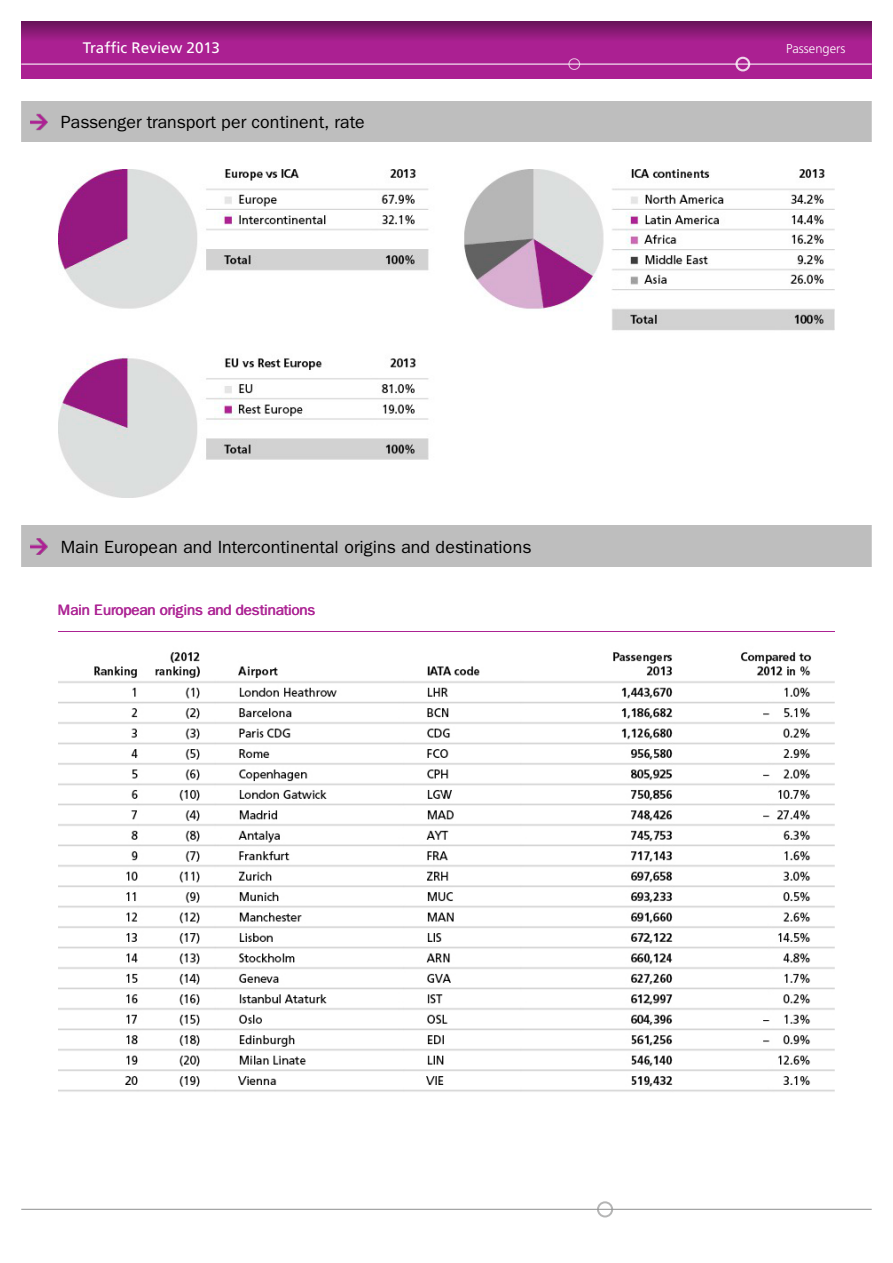
<style>
.page{position:relative;width:893px;height:1263px;background:#fff}
.page>*{position:absolute;margin:0;border:0;box-sizing:border-box;transform-origin:0 0}
.t1{font:17.7px "Wen Quan Yi Zen Hei";letter-spacing:.01em;color:#000}
.t2{font:15.3px "Frutiger";color:#fff}
.t3{font:15px "Wen Quan Yi Zen Hei";letter-spacing:-.01em;color:#ac2293}
.t4{font:300 12.9px "Frutiger";color:#fff}
</style>
<div class="page">
<div style="left:21px;top:100px;width:850px;height:43px;background:#bebebe"></div>
<img style="left:30px;top:113px;width:18px;height:18px">
<hr style="left:21px;top:100px;width:850px;height:1px;background:#fff">
<hr style="left:21px;top:142px;width:850px;height:1px;background:#fff">
<img style="left:58px;top:170px;width:776px;height:328px">
<div style="left:21px;top:524px;width:850px;height:44px;background:#bebebe"></div>
<img style="left:30px;top:538px;width:18px;height:17px">
<hr style="left:21px;top:524px;width:850px;height:1px;background:#fff">
<hr style="left:21px;top:567px;width:850px;height:1px;background:#fff">
<hr style="left:58px;top:631px;width:776px;height:1px;background:#ac2293">
<img style="left:58px;top:652px;width:776px;height:440px">
<svg style="left:21px;top:21px;width:851px;height:57px;background:#9e1f87"></svg>
<hr style="left:21px;top:64px;width:851px;height:1px;background:#fff">
<div style="left:568px;top:58px;width:12px;height:12px;border:1px solid #fff;border-radius:50%"></div>
<div style="left:735px;top:57px;width:15px;height:14px;border:2px solid #fff;border-radius:50%"></div>
<div style="left:597px;top:1201px;width:16px;height:16px;border:2px solid #959696;border-radius:50%"></div>
<hr style="left:21px;top:1209px;width:851px;height:1px;background:#959696">
<p class="t2" style="left:83px;top:38px;width:139px">Traffic Review 2013</p>
<p class="t4" style="left:786px;top:41px;width:61px">Passengers</p>
<p class="t1" style="left:61px;top:116px;width:305px">Passenger transport per continent, rate</p>
<p class="t1" style="left:61px;top:540px;width:472px">Main European and Intercontinental origins and destinations</p>
<p class="t3" style="left:58px;top:605px;width:259px">Main European origins and destinations</p>
</div>
